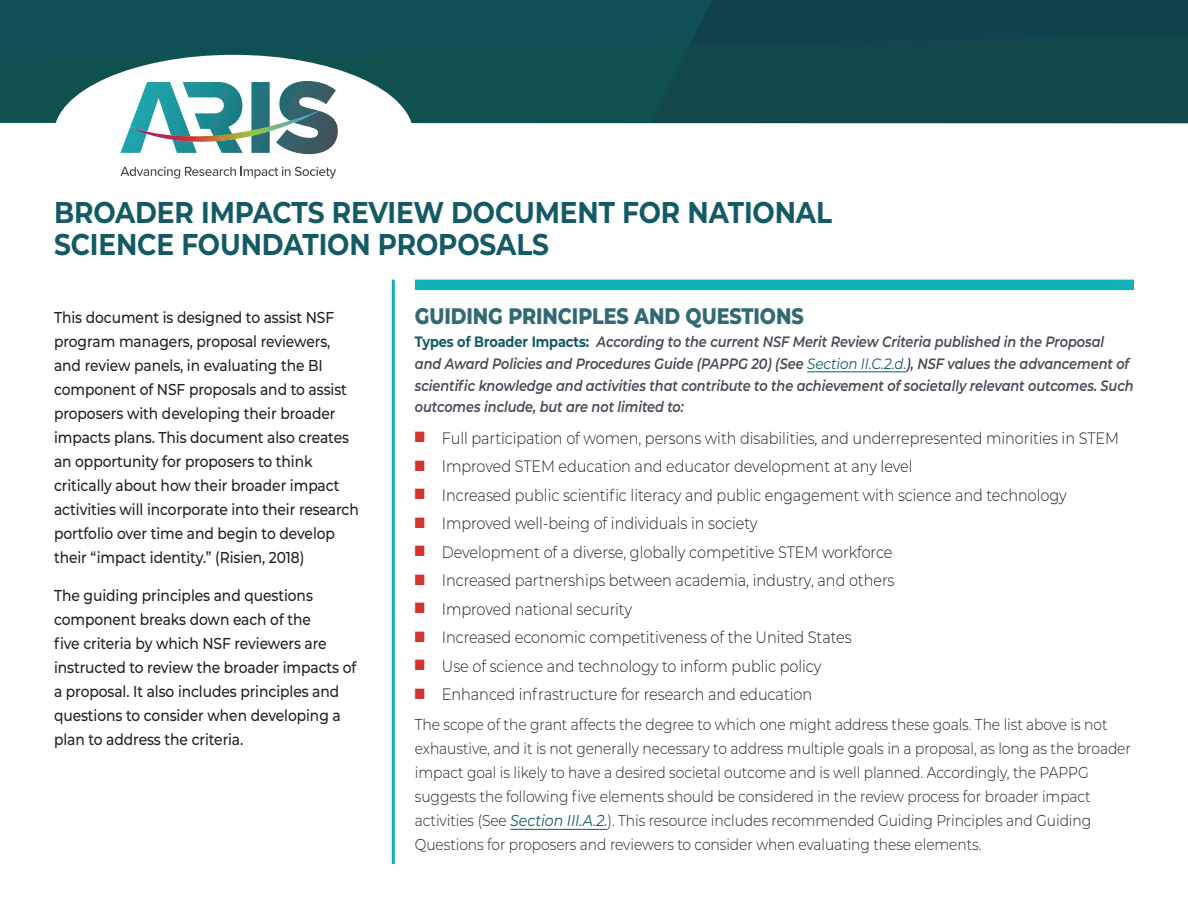
<style>
.page{position:relative;width:1188px;height:918px;background:#fff}
.page>*{position:absolute;margin:0;border:0;box-sizing:border-box;transform-origin:0 0}
.t1{font:700 30px/31.5px "Montserrat";letter-spacing:-.005em;color:#145a64;scale:.88 1}
.t2{font:800 22.5px "Montserrat";letter-spacing:-.005em;color:#336973;scale:.85 1}
.t3{font:300 16.5px "Montserrat";letter-spacing:-.005em;color:#231f20;scale:.88 1}
.Body{font:500 15.75px/24px "Montserrat";letter-spacing:-.005em;color:#231f20;scale:.88 1}
.Body-2{font:300 15.75px/24px "Montserrat";letter-spacing:-.005em;color:#231f20;scale:.88 1}
.Intro{font:italic 600 15px/21.8px "Montserrat";letter-spacing:-.005em;color:#474c55;scale:.86 1}
.s1{font-weight:700;font-style:normal;color:#145a64}
.s2{font-weight:400;color:#145a64}
.s3{color:#cf342e}
.s4{font-weight:400;font-style:italic;color:#145a64}
</style>
<div class="page">
<div style="left:689px;top:60px;width:499px;height:63px;background:#13484a"></div>
<div style="left:0;top:60px;width:689px;height:63px;background:#0f514e"></div>
<svg style="left:0;top:0;width:1188px;height:60px;background:#0f4b50"></svg>
<div style="left:54px;top:55px;width:359px;height:159px;background:#fff;border-radius:50%"></div>
<div style="left:415px;top:280px;width:719px;height:10px;background:#0eb2b8"></div>
<hr style="left:807px;top:371px;width:99px;height:1px;background:#145a64">
<hr style="left:510px;top:829px;width:98px;height:1px;background:#145a64">
<hr style="left:392px;top:280px;width:3px;height:584px;background:#0eb2b8">
<svg style="left:120px;top:167px;width:216px;height:12px"></svg>
<svg style="left:120px;top:81px;width:218px;height:73px"></svg>
<h1 class="t1" style="left:54px;top:195px;width:886px">BROADER IMPACTS REVIEW DOCUMENT FOR NATIONAL<br>SCIENCE FOUNDATION PROPOSALS</h1>
<p class="Body" style="left:54px;top:305px;width:348px">This document is designed to assist NSF program managers, proposal reviewers, and review panels, in evaluating the BI component of NSF proposals and to assist proposers with developing their broader impacts plans. This document also creates an opportunity for proposers to think critically about how their broader impact activities will incorporate into their research portfolio over time and begin to develop their “impact identity.” (Risien, 2018)</p>
<p class="Body" style="left:54px;top:582px;width:345px">The guiding principles and questions component breaks down each of the<br>five criteria by which NSF reviewers are instructed to review the broader impacts of a proposal. It also includes principles and questions to consider when developing a plan to address the criteria.</p>
<h2 class="t2" style="left:415px;top:299px;width:459px">GUIDING PRINCIPLES AND QUESTIONS</h2>
<p class="Intro" style="left:415px;top:330px;width:837px"><span class="s1">Types of Broader Impacts:</span> According to the current NSF Merit Review Criteria published in the Proposal and Award Policies and Procedures Guide (PAPPG 20) (See <span class="s2">Section II.C.2.d.</span>), NSF values the advancement of scientific knowledge and activities that contribute to the achievement of societally relevant outcomes. Such outcomes include, but are not limited to:</p>
<p class="t3" style="left:415px;top:427px;width:802px"><span class="s3">■</span> Full participation of women, persons with disabilities, and underrepresented minorities in STEM</p>
<p class="t3" style="left:415px;top:455px;width:567px"><span class="s3">■</span> Improved STEM education and educator development at any level</p>
<p class="t3" style="left:415px;top:484px;width:742px"><span class="s3">■</span> Increased public scientific literacy and public engagement with science and technology</p>
<p class="t3" style="left:415px;top:512px;width:391px"><span class="s3">■</span> Improved well-being of individuals in society</p>
<p class="t3" style="left:415px;top:541px;width:544px"><span class="s3">■</span> Development of a diverse, globally competitive STEM workforce</p>
<p class="t3" style="left:415px;top:569px;width:547px"><span class="s3">■</span> Increased partnerships between academia, industry, and others</p>
<p class="t3" style="left:415px;top:598px;width:248px"><span class="s3">■</span> Improved national security</p>
<p class="t3" style="left:415px;top:626px;width:498px"><span class="s3">■</span> Increased economic competitiveness of the United States</p>
<p class="t3" style="left:415px;top:655px;width:463px"><span class="s3">■</span> Use of science and technology to inform public policy</p>
<p class="t3" style="left:415px;top:683px;width:453px"><span class="s3">■</span> Enhanced infrastructure for research and education</p>
<p class="Body-2" style="left:415px;top:712px;width:815px">The scope of the grant affects the degree to which one might address these goals. The list above is not exhaustive, and it is not generally necessary to address multiple goals in a proposal, as long as the broader impact goal is likely to have a desired societal outcome and is well planned. Accordingly, the PAPPG suggests the following five elements should be considered in the review process for broader impact activities (See <span class="s4">Section III.A.2.</span>). This resource includes recommended Guiding Principles and Guiding Questions for proposers and reviewers to consider when evaluating these elements.</p>
</div>
